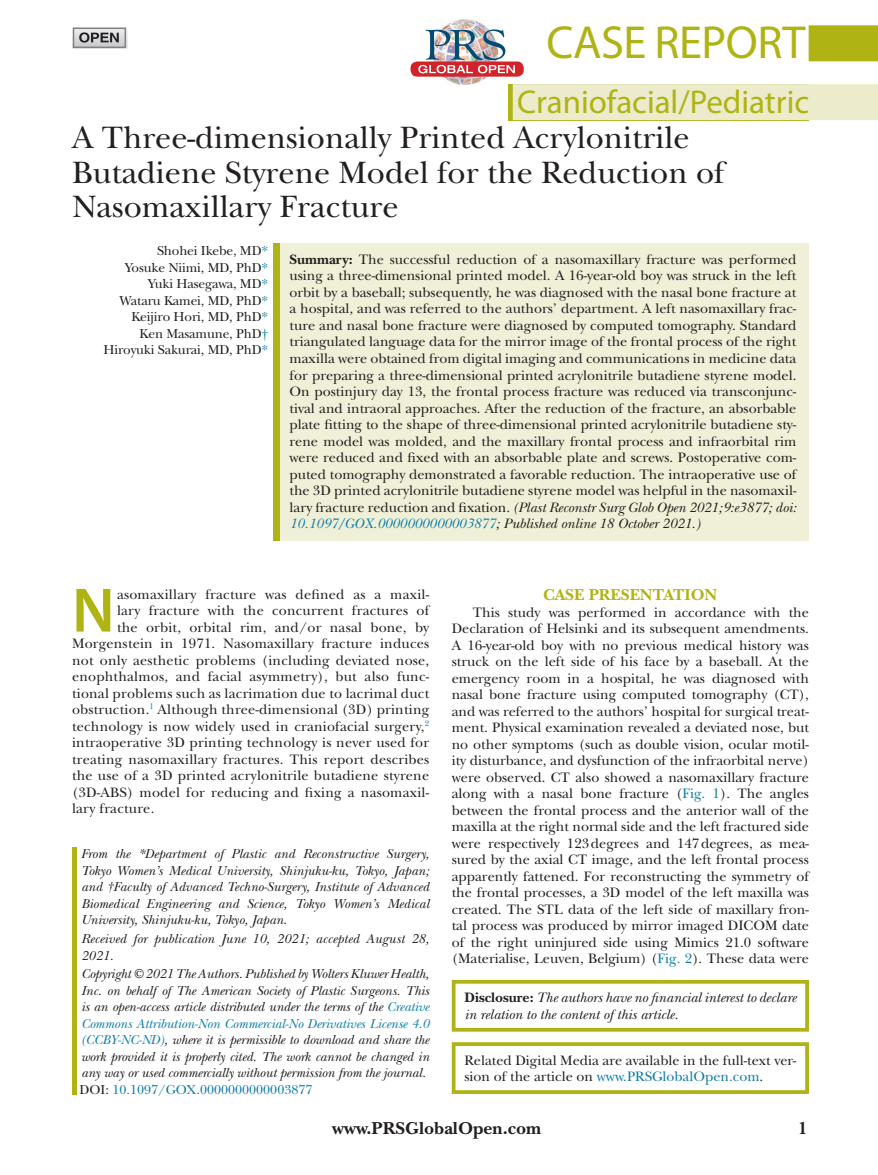
<style>
.page{position:relative;width:878px;height:1175px;background:#fff}
.page>*{position:absolute;margin:0;border:0;box-sizing:border-box;transform-origin:0 0}
.t1{font:600 63.15px "Myriad Pro";color:#afb314}
.t2{font:46.5px "Myriad Pro";letter-spacing:-.01em;color:#afb314}
.t3{font:33px "Myriad Pro";color:#afb314}
.t4{font:32.25px/34.5px "New Baskerville Std";color:#231f20}
.t5{font:700 18px "New Baskerville Std";color:#231f20}
.t6{font:700 16.5px "New Baskerville Std";color:#afb314}
.t7{font:14.25px/16.5px "New Baskerville Std";letter-spacing:.015em;color:#231f20;text-align:justify}
.t8{font:italic 14.25px/16.5px "New Baskerville Std";color:#231f20}
.t9{font:italic 13.5px/16.5px "New Baskerville Std";letter-spacing:-.005em;color:#231f20}
.t10{font:13.5px/16.5px "New Baskerville Std";letter-spacing:-.01em;color:#231f20;text-align:right}
.s1{color:#0f7eac}
.s2{font-weight:700}
.s3{font-style:italic}
.s4{font-style:italic;color:#0f7eac}
.s5{font-style:normal}
.s6{font-style:normal;color:#0f7eac}
.s7{font-weight:700;font-style:normal}
</style>
<div class="page">
<img style="left:72px;top:27px;width:55px;height:22px">
<div style="left:73px;top:28px;width:53px;height:20px;border:2px solid #808285"></div>
<svg style="left:79px;top:32px;width:40px;height:11px"></svg>
<div style="left:452px;top:1042px;width:356px;height:52px;border:4px solid #afb314"></div>
<div style="left:452px;top:980px;width:356px;height:51px;border:4px solid #afb314"></div>
<div style="left:512px;top:84px;width:366px;height:36px;background:#ececcc"></div>
<hr style="left:72px;top:847px;width:4px;height:83px;background:#afb314">
<hr style="left:72px;top:930px;width:4px;height:35px;background:#afb314">
<hr style="left:72px;top:965px;width:4px;height:118px;background:#afb314">
<hr style="left:72px;top:1081px;width:4px;height:13px;background:#afb314">
<div style="left:274px;top:126px;width:534px;height:415px;background:#eff0d7"></div>
<div style="left:274px;top:241px;width:6px;height:300px;background:#afb314"></div>
<div style="left:72px;top:126px;width:736px;height:116px;background:#fff"></div>
<div style="left:808px;top:25px;width:70px;height:36px;background:#afb314"></div>
<img style="left:441px;top:20px;width:48px;height:64px">
<div style="left:410px;top:61px;width:113px;height:16px;background:#d1232a;border-radius:7px"></div>
<img style="left:418px;top:29px;width:97px;height:44px">
<h2 class="t2" style="left:546px;top:14px;width:260px">Case Report</h2>
<h3 class="t3" style="left:517px;top:81px;width:293px">Craniofacial/Pediatric</h3>
<h3 class="t4" style="left:72px;top:121px;width:654px">A Three-dimensionally Printed Acrylonitrile<br>Butadiene Styrene Model for the Reduction of<br>Nasomaxillary Fracture</h3>
<p class="t10" style="left:103px;top:243px;width:166px">Shohei Ikebe, MD<span class="s1">*<br></span>Yosuke Niimi, MD, PhD<span class="s1">*<br></span>Yuki Hasegawa, MD<span class="s1">*<br></span>Wataru Kamei, MD, PhD<span class="s1">*<br></span>Keijiro Hori, MD, PhD<span class="s1">*<br></span>Ken Masamune, PhD<span class="s1">†<br></span>Hiroyuki Sakurai, MD, PhD<span class="s1">*</span></p>
<p class="t7" style="left:289px;top:251px;width:508px"><span class="s2">Summary:</span> The successful reduction of a nasomaxillary fracture was performed using a three-dimensional printed model. A 16-year-old boy was struck in the left orbit by a baseball; subsequently, he was diagnosed with the nasal bone fracture at a hospital, and was referred to the authors’ department. A left nasomaxillary frac&shy;ture and nasal bone fracture were diagnosed by computed tomography. Standard triangulated language data for the mirror image of the frontal process of the right maxilla were obtained from digital imaging and communications in medicine data for preparing a three-dimensional printed acrylonitrile butadiene styrene model.<br>On postinjury day 13, the frontal process fracture was reduced via transconjunc&shy;tival and intraoral approaches. After the reduction of the fracture, an absorbable plate fitting to the shape of three-dimensional printed acrylonitrile butadiene sty&shy;rene model was molded, and the maxillary frontal process and infraorbital rim were reduced and fixed with an absorbable plate and screws. Postoperative com&shy;puted tomography demonstrated a favorable reduction. The intraoperative use of the 3D printed acrylonitrile butadiene styrene model was helpful in the nasomaxil&shy;lary fracture reduction and fixation. <span class="s3">(Plast Reconstr Surg Glob Open 2021;9:e3877; doi:<br></span><span class="s4">10.1097/GOX.0000000000003877</span><span class="s3">; Published online 18 October 2021.)</span></p>
<h1 class="t1" style="left:72px;top:570px;width:44px">N</h1>
<p class="t7" style="left:117px;top:586px;width:314px">asomaxillary fracture was defined as a maxil-</p>
<p class="t7" style="left:117px;top:602px;width:314px">lary fracture with the concurrent fractures of</p>
<p class="t7" style="left:117px;top:619px;width:314px">the orbit, orbital rim, and/or nasal bone, by</p>
<p class="t7" style="left:72px;top:635px;width:359px">Morgenstein in 1971. Nasomaxillary fracture induces</p>
<p class="t7" style="left:72px;top:652px;width:359px">not only aesthetic problems (including deviated nose,</p>
<p class="t7" style="left:72px;top:668px;width:359px">enophthalmos, and facial asymmetry), but also func-</p>
<p class="t7" style="left:72px;top:685px;width:359px">tional problems such as lacrimation due to lacrimal duct</p>
<p class="t7" style="left:72px;top:701px;width:358px">obstruction.<sup>1</sup> Although three-dimensional (3D) printing</p>
<p class="t7" style="left:72px;top:718px;width:359px">technology is now widely used in craniofacial surgery,<sup>2</sup></p>
<p class="t7" style="left:72px;top:734px;width:358px">intraoperative 3D printing technology is never used for</p>
<p class="t7" style="left:72px;top:751px;width:359px">treating nasomaxillary fractures. This report describes</p>
<p class="t7" style="left:72px;top:767px;width:358px">the use of a 3D printed acrylonitrile butadiene styrene</p>
<p class="t7" style="left:72px;top:784px;width:359px">(3D-ABS) model for reducing and fixing a nasomaxil-</p>
<p class="t7" style="left:72px;top:800px;width:84px">lary fracture.</p>
<p class="t9" style="left:81px;top:845px;width:350px;text-align:justify">From the *Department of Plastic and Reconstructive Surgery, Tokyo Women’s Medical University, Shinjuku-ku, Tokyo, Japan; and †Faculty of Advanced Techno-Surgery, Institute of Advanced Biomedical Engineering and Science, Tokyo Women’s Medical University, Shinjuku-ku, Tokyo, Japan.</p>
<p class="t9" style="left:81px;top:930px;width:349px">Received for publication June 10, 2021; accepted August 28,<br>2021.</p>
<p class="t9" style="left:80px;top:965px;width:351px">Copyright © 2021 The Authors. Published by Wolters Kluwer Health, Inc. on behalf of The American Society of Plastic Surgeons. This is an open-access article distributed under the terms of the <span class="s1">Creative Commons Attribution-Non Commercial-No Derivatives License 4.0 (CCBY-NC-ND)</span>, where it is permissible to download and share the work provided it is properly cited. The work cannot be changed in any way or used commercially without permission from the journal.<br><span class="s5">DOI:</span> <span class="s6">10.1097/GOX.0000000000003877</span></p>
<p class="t6" style="left:543px;top:585px;width:176px">CASE PRESENTATION</p>
<p class="t7" style="left:451px;top:604px;width:359px;text-indent:21px">This study was performed in accordance with the Declaration of Helsinki and its subsequent amendments.<br>A 16-year-old boy with no previous medical history was struck on the left side of his face by a baseball. At the emergency room in a hospital, he was diagnosed with nasal bone fracture using computed tomography (CT), and was referred to the authors’ hospital for surgical treat&shy;ment. Physical examination revealed a deviated nose, but no other symptoms (such as double vision, ocular motil&shy;ity disturbance, and dysfunction of the infraorbital nerve) were observed. CT also showed a nasomaxillary fracture along with a nasal bone fracture (<span class="s1">Fig. 1</span>). The angles between the frontal process and the anterior wall of the maxilla at the right normal side and the left fractured side were respectively 123degrees and 147degrees, as mea&shy;sured by the axial CT image, and the left frontal process apparently fattened. For reconstructing the symmetry of the frontal processes, a 3D model of the left maxilla was created. The STL data of the left side of maxillary fron&shy;tal process was produced by mirror imaged DICOM date of the right uninjured side using Mimics 21.0 software (Materialise, Leuven, Belgium) (<span class="s1">Fig. 2</span>). These data were</p>
<p class="t8" style="left:464px;top:989px;width:333px"><span class="s7">Disclosure:</span> The authors have no financial interest to declare in relation to the content of this article.</p>
<p class="t7" style="left:464px;top:1051px;width:333px">Related Digital Media are available in the full-text ver&shy;sion of the article on <span class="s1">www.PRSGlobalOpen.com</span>.</p>
<p class="t5" style="left:332px;top:1118px;width:210px">www.PRSGlobalOpen.com</p>
<p class="t5" style="left:798px;top:1118px;width:11px">1</p>
</div>
